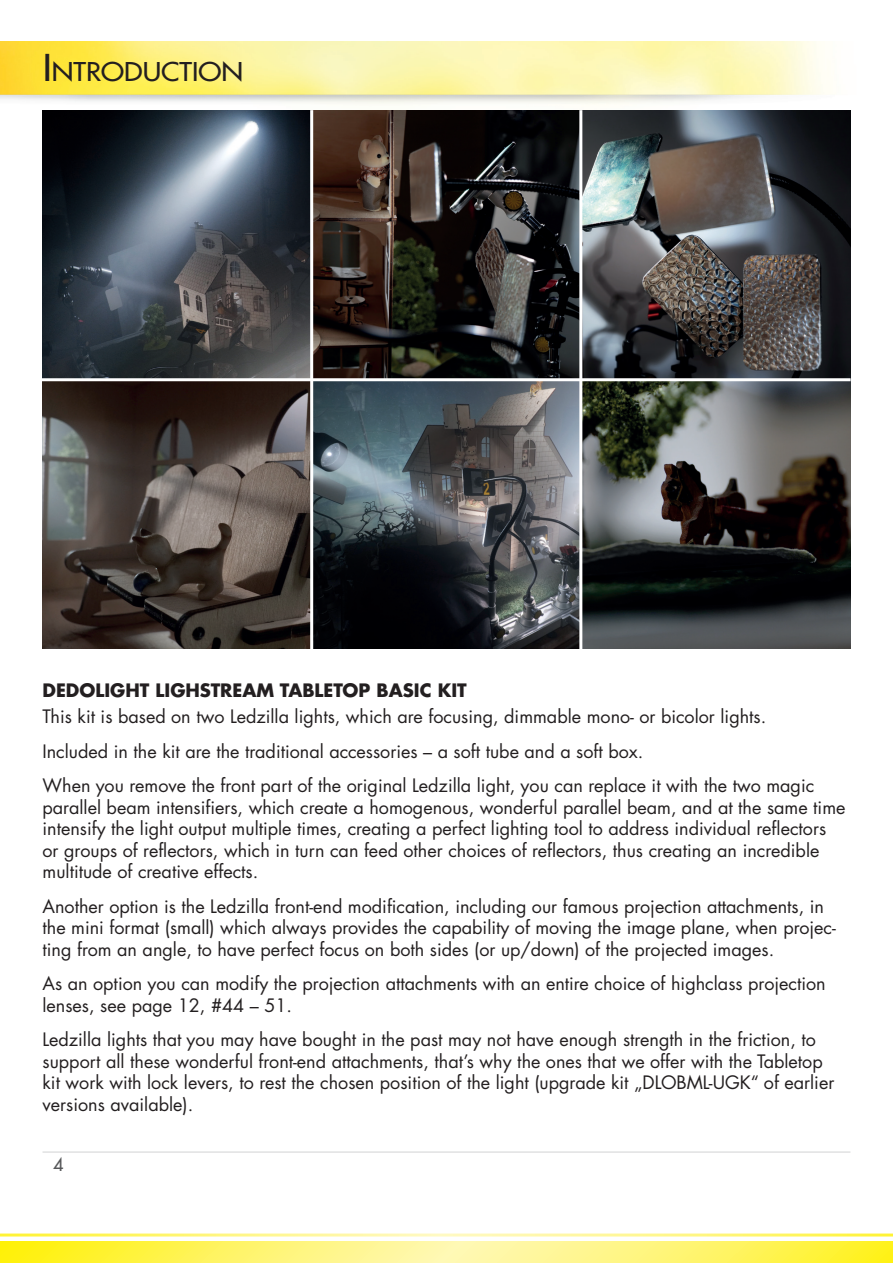
<style>
.page{position:relative;width:893px;height:1263px;background:#fff}
.page>*{position:absolute;margin:0;border:0;box-sizing:border-box;transform-origin:0 0}
.t1{font:500 25.2px "Futura LT Pro";color:#231f20;scale:1.1 1}
.t2{font:18px/21.6px "Futura LT Pro";color:#231f20}
.t3{font:700 18px "Futura LT Pro";color:#231f20}
.t4{font:500 18px "Futura LT Pro";color:#57585a}
.s1{font-size:36px}
</style>
<div class="page">
<img style="left:0;top:42px;width:851px;height:69px">
<svg style="left:0;top:1242px;width:893px;height:21px;background:#fff468"></svg>
<hr style="left:43px;top:1152px;width:807px;height:1px;background:#d1d2d4">
<img style="left:43px;top:111px;width:807px;height:538px">
<hr style="left:39px;top:378px;width:812px;height:3px;background:#fff">
<hr style="left:310px;top:110px;width:3px;height:545px;background:#fff">
<hr style="left:579px;top:110px;width:3px;height:545px;background:#fff">
<h1 class="t1" style="left:43px;top:53px;width:184px"><span class="s1">I</span>NTRODUCTION</h1>
<p class="t3" style="left:43px;top:677px;width:426px">DEDOLIGHT LIGHSTREAM TABLETOP BASIC KIT</p>
<p class="t2" style="left:43px;top:699px;width:773px;line-height:34.3px">This kit is based on two Ledzilla lights, which are focusing, dimmable mono- or bicolor lights.<br>Included in the kit are the traditional accessories – a soft tube and a soft box.<br>When you remove the front part of the original Ledzilla light, you can replace it with the two magic</p>
<p class="t2" style="left:43px;top:796px;width:804px">parallel beam intensifiers, which create a homogenous, wonderful parallel beam, and at the same time intensify the light output multiple times, creating a perfect lighting tool to address individual reflectors or groups of reflectors, which in turn can feed other choices of reflectors, thus creating an incredible multitude of creative effects.</p>
<p class="t2" style="left:43px;top:895px;width:795px">Another option is the Ledzilla front-end modification, including our famous projection attachments, in the mini format (small) which always provides the capability of moving the image plane, when projec&shy;ting from an angle, to have perfect focus on both sides (or up/down) of the projected images.</p>
<p class="t2" style="left:43px;top:973px;width:785px">As an option you can modify the projection attachments with an entire choice of highclass projection lenses, see page 12, #44 – 51.</p>
<p class="t2" style="left:43px;top:1029px;width:793px">Ledzilla lights that you may have bought in the past may not have enough strength in the friction, to support all these wonderful front-end attachments, that’s why the ones that we offer with the Tabletop kit work with lock levers, to rest the chosen position of the light (upgrade kit „DLOBML-UGK“ of earlier versions available).</p>
<p class="t4" style="left:53px;top:1151px;width:12px">4</p>
</div>
